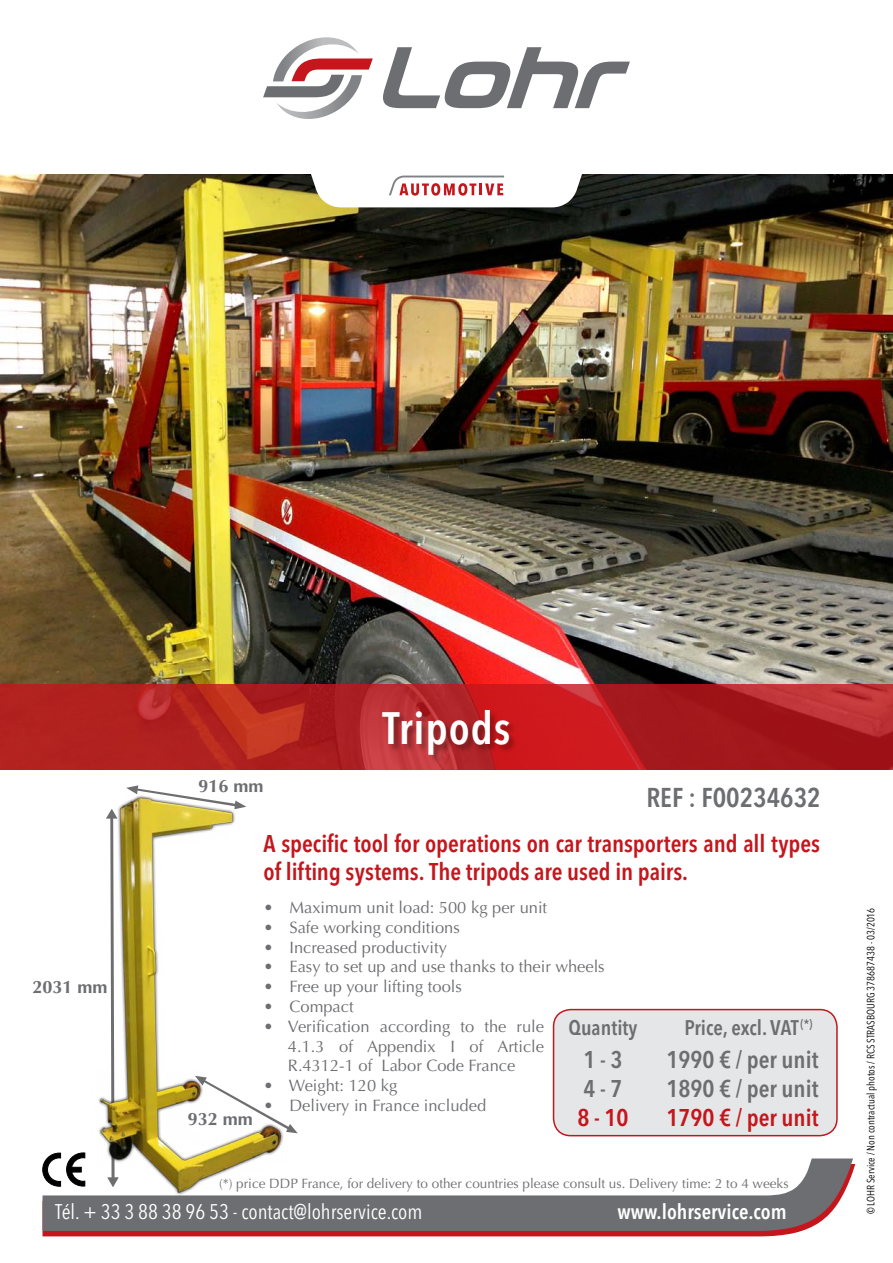
<style>
.page{position:relative;width:893px;height:1263px;background:#fff}
.page>*{position:absolute;margin:0;border:0;box-sizing:border-box;transform-origin:0 0}
.t1{font:600 condensed 45px "Avenir Next LT Pro";letter-spacing:.02em;color:#fff}
.t2{font:600 condensed 27px "Avenir Next LT Pro";color:#6d6e71}
.t3{font:600 condensed 24px/28.8px "Avenir Next LT Pro";letter-spacing:-.005em;color:#c4161c}
.t4{font:600 condensed 24px "Avenir Next LT Pro";color:#6d6e71}
.t5{font:condensed 21px "Avenir Next LT Pro";color:#fff}
.t6{font:600 condensed 21px "Avenir Next LT Pro";color:#6d6e71}
.t7{font:600 condensed 21px "Avenir Next LT Pro";color:#fff}
.t8{font:700 18px "Optima LT Std";color:#6d6e71}
.t9{font:16.5px/19.8px "Optima LT Std";color:#6d6e71;text-align:justify}
.t10{font:13.5px "Optima LT Std";color:#6d6e71}
.t11{font:condensed 10.5px "Avenir Next LT Pro";color:#000}
</style>
<div class="page">
<img style="left:0;top:174px;width:893px;height:511px">
<svg style="left:43px;top:1164px;width:812px;height:72px;background:#ca2e34"></svg>
<svg style="left:43px;top:1158px;width:810px;height:73px;fill:#6d6e71"></svg>
<svg style="left:308px;top:174px;width:277px;height:33px"></svg>
<svg style="left:383px;top:47px;width:247px;height:61px"></svg>
<svg style="left:263px;top:37px;width:110px;height:82px"></svg>
<div style="left:554px;top:1009px;width:283px;height:127px;background:#e5e6e7;border-radius:17px"></div>
<div style="left:553px;top:1009px;width:285px;height:127px;border:2px solid #c4161c;border-radius:17px"></div>
<svg style="left:0;top:685px;width:893px;height:85px;background:#b31f21"></svg>
<div style="left:382px;top:710px;width:136px;height:54px;background:#000;opacity:.3"></div>
<img style="left:0;top:712px;width:326px;height:502px">
<p class="t8" style="left:32px;top:977px;width:77px">2031 mm</p>
<h1 class="t1" style="left:382px;top:701px;width:130px">Tripods</h1>
<p class="t8" style="left:199px;top:775px;width:67px">916 mm</p>
<h2 class="t2" style="left:646px;top:781px;width:176px">REF : F00234632</h2>
<h3 class="t3" style="left:264px;top:829px;width:558px">A specific tool for operations on car transporters and all types of lifting systems. The tripods are used in pairs.</h3>
<p class="t9" style="left:264px;top:898px;width:285px">• Maximum unit load: 500 kg per unit</p>
<p class="t9" style="left:264px;top:917px;width:198px">• Safe working conditions</p>
<p class="t9" style="left:264px;top:937px;width:185px">• Increased productivity</p>
<p class="t9" style="left:264px;top:957px;width:343px">• Easy to set up and use thanks to their wheels</p>
<p class="t9" style="left:264px;top:977px;width:200px">• Free up your lifting tools</p>
<p class="t9" style="left:264px;top:997px;width:92px">• Compact</p>
<p class="t9" style="left:288px;top:1016px;width:258px;text-indent:-24px">• Verification according to the rule 4.1.3 of Appendix I of Article R.4312-1 of Labor Code France</p>
<p class="t9" style="left:264px;top:1076px;width:135px">• Weight: 120 kg</p>
<p class="t9" style="left:264px;top:1096px;width:224px">• Delivery in France included</p>
<p class="t6" style="left:568px;top:1015px;width:71px">Quantity</p>
<p class="t6" style="left:684px;top:1015px;width:130px">Price, excl. VAT<sup>(*)</sup></p>
<h3 class="t4" style="left:583px;top:1045px;width:41px">1 - 3</h3>
<h3 class="t4" style="left:666px;top:1045px;width:154px">1990 € / per unit</h3>
<h3 class="t4" style="left:583px;top:1074px;width:41px">4 - 7</h3>
<h3 class="t4" style="left:666px;top:1074px;width:154px">1890 € / per unit</h3>
<h3 class="t3" style="left:577px;top:1103px;width:53px">8 - 10</h3>
<h3 class="t3" style="left:666px;top:1103px;width:154px">1790 € / per unit</h3>
<p class="t8" style="left:188px;top:1109px;width:67px">932 mm</p>
<p class="t10" style="left:219px;top:1175px;width:571px">(*) price DDP France, for delivery to other countries please consult us. Delivery time: 2 to 4 weeks</p>
<p class="t5" style="left:55px;top:1199px;width:369px">Tél. + 33 3 88 38 96 53 - contact@lohrservice.com</p>
<p class="t7" style="left:617px;top:1199px;width:171px">www.lohrservice.com</p>
<p class="t11" style="left:864px;top:1214px;width:308px;rotate:-90deg">© LOHR Service / Non contractual photos / RCS STRASBOURG 378687438 - 03/2016</p>
</div>
